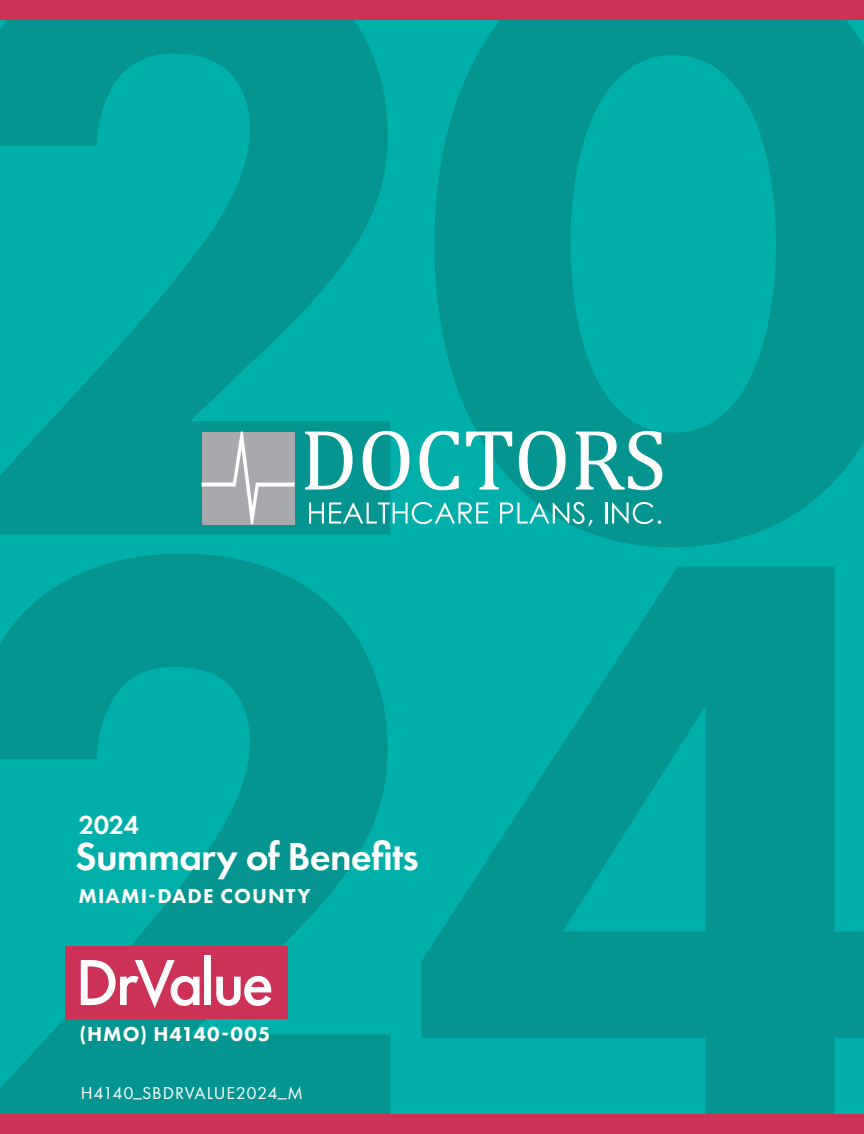
<style>
.page{position:relative;width:864px;height:1134px;background:#00afa9}
.page>*{position:absolute;margin:0;border:0;box-sizing:border-box;transform-origin:0 0}
.t1{font:800 870.9px/613.2px "Futura PT";color:#049590}
.t2{font:500 67.5px "Futura PT";letter-spacing:-.05em;color:#fff}
.t3{font:600 40.5px "Futura PT";letter-spacing:-.02em;color:#fff}
.t4{font:600 27.15px "Futura PT";color:#fff}
.t5{font:800 21px "Futura PT";letter-spacing:.05em;color:#fff}
.t6{font:18px "Futura PT";letter-spacing:.035em;color:#fff}
</style>
<div class="page">
<div style="left:0;top:1114px;width:864px;height:20px;background:#cd3155"></div>
<div style="left:0;top:0;width:864px;height:20px;background:#cd3155"></div>
<svg style="left:202px;top:432px;width:92px;height:92px;background:#b0b1b5"></svg>
<svg style="left:305px;top:432px;width:48px;height:58px"></svg>
<svg style="left:363px;top:431px;width:46px;height:59px"></svg>
<svg style="left:420px;top:431px;width:39px;height:59px"></svg>
<svg style="left:466px;top:432px;width:46px;height:58px"></svg>
<svg style="left:519px;top:431px;width:47px;height:59px"></svg>
<svg style="left:576px;top:431px;width:86px;height:59px"></svg>
<svg style="left:309px;top:502px;width:179px;height:22px"></svg>
<svg style="left:500px;top:502px;width:93px;height:24px"></svg>
<hr style="left:605px;top:502px;width:2px;height:22px;background:#fff">
<svg style="left:612px;top:502px;width:49px;height:22px"></svg>
<div style="left:65px;top:946px;width:222px;height:73px;background:#cd3155"></div>
<h1 class="t1" style="left:-75px;top:-77px;width:1011px">20<br>24</h1>
<p class="t4" style="left:79px;top:808px;width:62px">2024</p>
<h3 class="t3" style="left:75px;top:831px;width:345px">Summary of Benefits</h3>
<p class="t5" style="left:78px;top:883px;width:234px">MIAMI-DADE COUNTY</p>
<h2 class="t2" style="left:75px;top:942px;width:200px">DrValue</h2>
<p class="t5" style="left:79px;top:1021px;width:193px">(HMO) H4140-005</p>
<p class="t6" style="left:81px;top:1082px;width:224px">H4140_SBDRVALUE2024_M</p>
</div>
